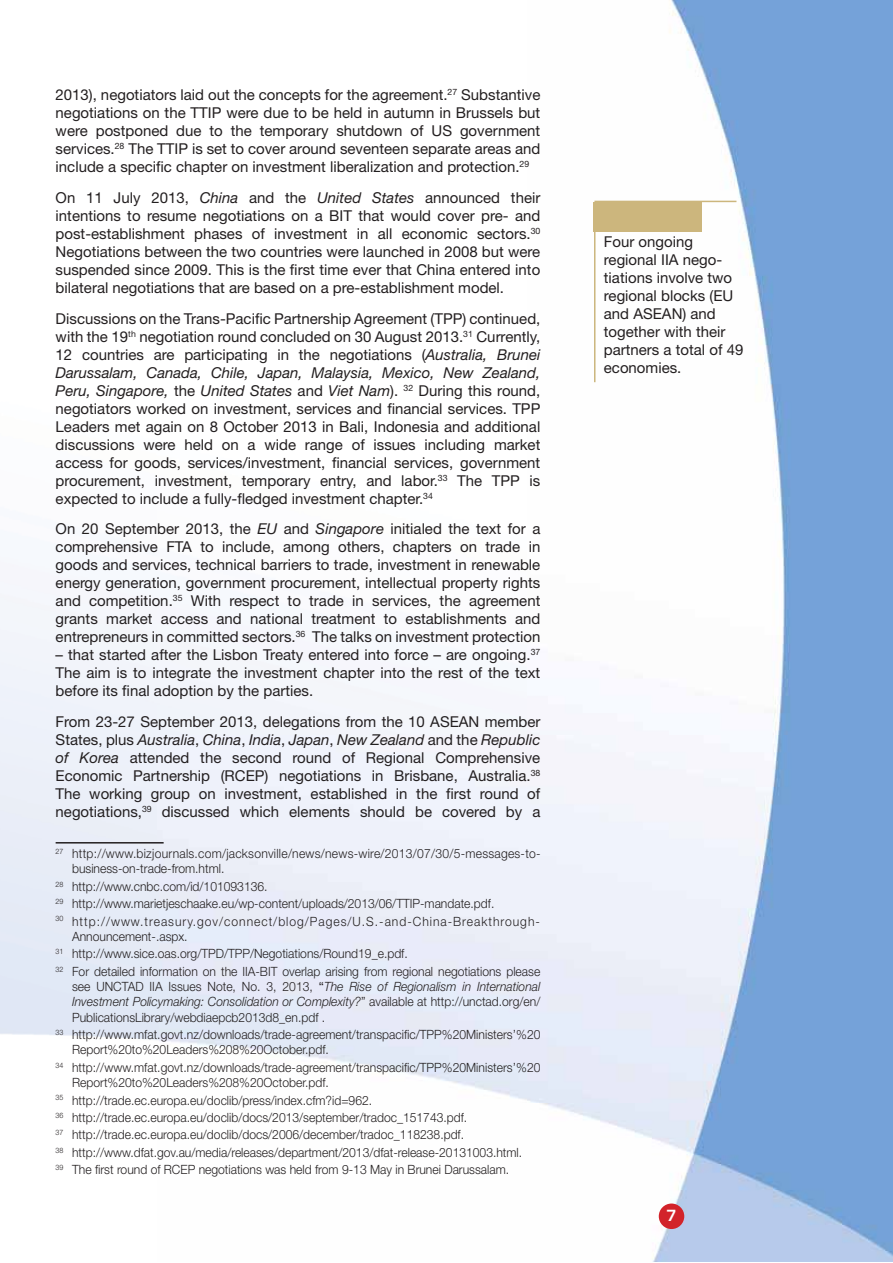
<style>
.page{position:relative;width:893px;height:1263px;background:#fff}
.page>*{position:absolute;margin:0;border:0;box-sizing:border-box;transform-origin:0 0}
.t1{font:15px/18px "Helvetica Neue LT Std";color:#231f20;text-align:justify}
.t2{font:600 15px "Eurostile LT Std";color:#fff}
.t3{font:300 12.75px/17.4px "Helvetica Neue LT Std";color:#231f20;scale:.95 1}
.t4{font:300 12.75px/15.3px "Helvetica Neue LT Std";letter-spacing:.02em;color:#231f20;scale:.95 1}
.s1{font-style:italic}
.s2{font-weight:400}
</style>
<div class="page">
<img style="left:1px;top:0;width:892px;height:1262px">
<div style="left:659px;top:1204px;width:25px;height:25px;background:#d2232a;border-radius:50%"></div>
<hr style="left:56px;top:842px;width:108px;height:2px;background:#231f20">
<div style="left:594px;top:202px;width:108px;height:30px;background:#ccb67d"></div>
<hr style="left:594px;top:203px;width:1px;height:179px;background:#ccb67d">
<hr style="left:594px;top:201px;width:142px;height:1px;background:#ccb67d">
<p class="t1" style="left:56px;top:87px;width:486px">2013), negotiators laid out the concepts for the agreement.<sup>27</sup> Substantive negotiations on the TTIP were due to be held in autumn in Brussels but were postponed due to the temporary shutdown of US government services.<sup>28</sup> The TTIP is set to cover around seventeen separate areas and include a specific chapter on investment liberalization and protection.<sup>29</sup></p>
<p class="t1" style="left:56px;top:190px;width:486px">On 11 July 2013, <span class="s1">China</span> and the <span class="s1">United States</span> announced their intentions to resume negotiations on a BIT that would cover pre- and post-establishment phases of investment in all economic sectors.<sup>30<br></sup>Negotiations between the two countries were launched in 2008 but were suspended since 2009. This is the first time ever that China entered into bilateral negotiations that are based on a pre-establishment model.</p>
<p class="t1" style="left:56px;top:311px;width:486px">Discussions on the Trans-Pacific Partnership Agreement (TPP) continued, with the 19<sup>th</sup> negotiation round concluded on 30 August 2013.<sup>31</sup> Currently, 12 countries are participating in the negotiations (<span class="s1">Australia, Brunei Darussalam, Canada, Chile, Japan, Malaysia, Mexico, New Zealand, Peru, Singapore,</span> the <span class="s1">United States</span> and <span class="s1">Viet Nam</span>). <sup>32</sup> During this round, negotiators worked on investment, services and financial services. TPP Leaders met again on 8 October 2013 in Bali, Indonesia and additional discussions were held on a wide range of issues including market access for goods, services/investment, financial services, government procurement, investment, temporary entry, and labor.<sup>33</sup> The TPP is expected to include a fully-fledged investment chapter.<sup>34</sup></p>
<p class="t1" style="left:56px;top:521px;width:486px">On 20 September 2013, the <span class="s1">EU</span> and <span class="s1">Singapore</span> initialed the text for a comprehensive FTA to include, among others, chapters on trade in goods and services, technical barriers to trade, investment in renewable energy generation, government procurement, intellectual property rights and competition.<sup>35</sup> With respect to trade in services, the agreement grants market access and national treatment to establishments and entrepreneurs in committed sectors.<sup>36</sup> The talks on investment protection</p>
<p class="t1" style="left:56px;top:647px;width:486px">– that started after the Lisbon Treaty entered into force – are ongoing.<sup>37<br></sup>The aim is to integrate the investment chapter into the rest of the text before its final adoption by the parties.</p>
<p class="t1" style="left:56px;top:714px;width:486px">From 23-27 September 2013, delegations from the 10 ASEAN member States, plus <span class="s1">Australia</span>, <span class="s1">China</span>, <span class="s1">India</span>, <span class="s1">Japan</span>, <span class="s1">New Zealand</span> and the <span class="s1">Republic of Korea</span> attended the second round of Regional Comprehensive Economic Partnership (RCEP) negotiations in Brisbane, Australia.<sup>38<br></sup>The working group on investment, established in the first round of negotiations,<sup>39</sup> discussed which elements should be covered by a</p>
<p class="t4" style="left:72px;top:847px;width:495px;text-indent:-16px"><sup>27</sup> http://www.bizjournals.com/jacksonville/news/news-wire/2013/07/30/5-messages-to&shy;business-on-trade-from.html.</p>
<p class="t3" style="left:56px;top:879px;width:511px"><sup>28</sup> http://www.cnbc.com/id/101093136.<br><sup>29</sup> http://www.marietjeschaake.eu/wp-content/uploads/2013/06/TTIP-mandate.pdf.<br><sup>30</sup> http://www.treasury.gov/connect/blog/Pages/U.S.-and-China-Breakthrough-</p>
<p class="t3" style="left:56px;top:929px;width:512px;text-indent:16px">Announcement-.aspx.<br><sup>31</sup> http://www.sice.oas.org/TPD/TPP/Negotiations/Round19_e.pdf.<br><sup>32</sup> For detailed information on the IIA-BIT overlap arising from regional negotiations please</p>
<p class="t3" style="left:72px;top:980px;width:494px;line-height:15.3px;text-align:justify">see UNCTAD IIA Issues Note, No. 3, 2013, <span class="s2">“</span><span class="s1">The Rise of Regionalism in International Investment Policymaking: Consolidation or Complexity?</span>” available at http://unctad.org/en/ PublicationsLibrary/webdiaepcb2013d8_en.pdf .</p>
<p class="t3" style="left:72px;top:1028px;width:494px;line-height:15.3px;text-indent:-16px"><sup>33</sup> http://www.mfat.govt.nz/downloads/trade-agreement/transpacific/TPP%20Ministers’%20<br>Report%20to%20Leaders%208%20October.pdf.</p>
<p class="t3" style="left:72px;top:1061px;width:494px;line-height:15.3px;text-indent:-16px"><sup>34</sup> http://www.mfat.govt.nz/downloads/trade-agreement/transpacific/TPP%20Ministers’%20<br>Report%20to%20Leaders%208%20October.pdf.</p>
<p class="t3" style="left:56px;top:1092px;width:493px"><sup>35</sup> http://trade.ec.europa.eu/doclib/press/index.cfm?id=962.<br><sup>36</sup> http://trade.ec.europa.eu/doclib/docs/2013/september/tradoc_151743.pdf.<br><sup>37</sup> http://trade.ec.europa.eu/doclib/docs/2006/december/tradoc_118238.pdf.<br><sup>38</sup> http://www.dfat.gov.au/media/releases/department/2013/dfat-release-20131003.html.<br><sup>39</sup> The first round of RCEP negotiations was held from 9-13 May in Brunei Darussalam.</p>
<p class="t1" style="left:604px;top:234px;width:141px;text-align:left">Four ongoing regional IIA nego&shy;tiations involve two regional blocks (EU and ASEAN) and together with their partners a total of 49 economies.</p>
<p class="t2" style="left:666px;top:1207px;width:12px">7</p>
</div>
